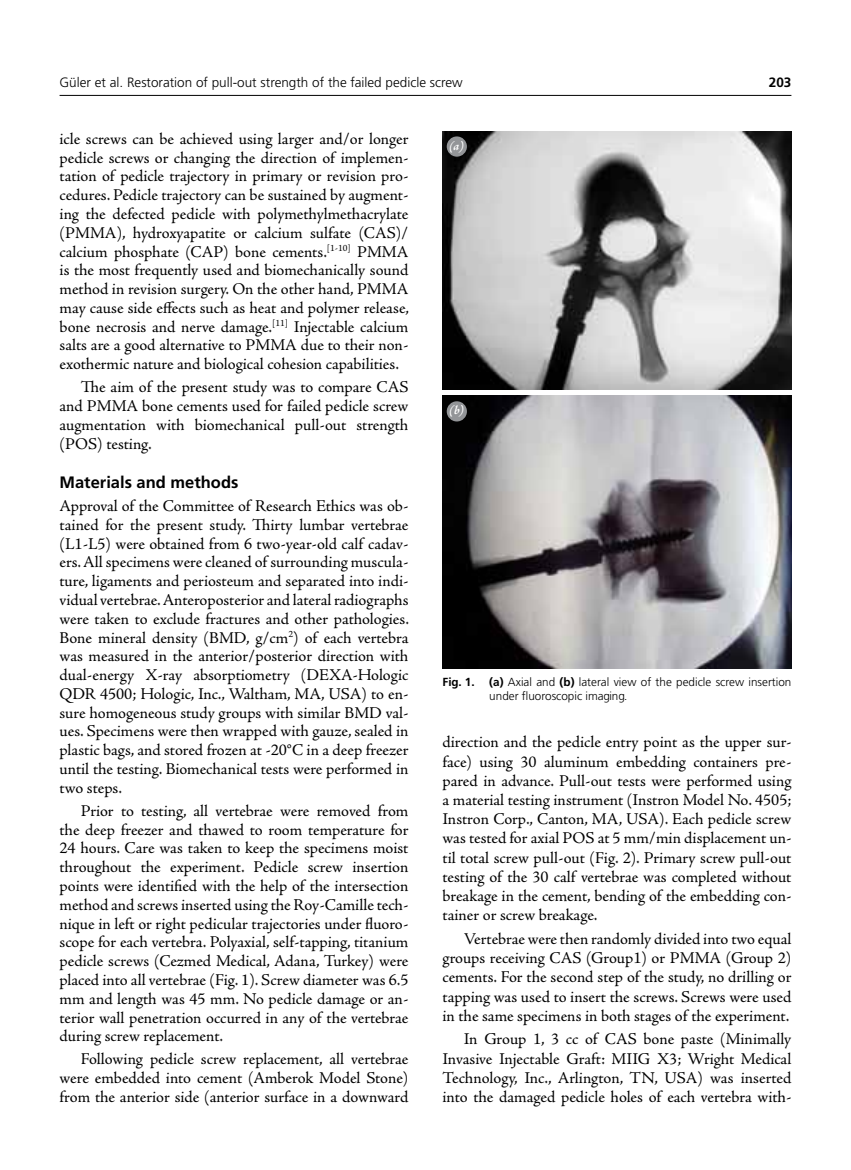
<style>
.page{position:relative;width:851px;height:1170px;background:#fff}
.page>*{position:absolute;margin:0;border:0;box-sizing:border-box;transform-origin:0 0}
.t1{font:16.5px/18.8px "Adobe Jenson Pro";letter-spacing:-.005em;color:#000;text-align:justify}
.t2{font:16.5px "Frutiger Bold Tr";color:#000}
.t3{font:13.5px "Frutiger Light Nr Tr";color:#000}
.t4{font:13.5px "Frutiger Bold Tr";color:#000}
.t5{font:italic 700 12.75px "Adobe Jenson Pro";color:#fff}
.t6{font:11.7px/14.1px "Frutiger Light Nr Tr";color:#000}
.t7{font:11.7px "Frutiger Bold Tr";color:#000}
.s1{font-family:"Frutiger Bold Tr"}
</style>
<div class="page">
<hr style="left:60px;top:95px;width:731px;height:1px;background:#000">
<img style="left:442px;top:132px;width:349px;height:258px">
<img style="left:442px;top:396px;width:349px;height:272px">
<div style="left:446px;top:136px;width:21px;height:21px;background:#939598;border-radius:50%"></div>
<div style="left:446px;top:401px;width:21px;height:20px;background:#939598;border-radius:50%"></div>
<p class="t3" style="left:60px;top:74px;width:404px">Güler et al. Restoration of pull-out strength of the failed pedicle screw</p>
<p class="t4" style="left:768px;top:74px;width:24px">203</p>
<p class="t1" style="left:60px;top:129px;width:351px">icle screws can be achieved using larger and/or longer pedicle screws or changing the direction of implemen&shy;tation of pedicle trajectory in primary or revision pro&shy;cedures. Pedicle trajectory can be sustained by augment&shy;ing the defected pedicle with polymethylmethacrylate (PMMA), hydroxyapatite or calcium sulfate (CAS)/ calcium phosphate (CAP) bone cements.<sup>[1-10]</sup> PMMA is the most frequently used and biomechanically sound method in revision surgery. On the other hand, PMMA may cause side effects such as heat and polymer release, bone necrosis and nerve damage.<sup>[11]</sup> Injectable calcium salts are a good alternative to PMMA due to their non&shy;exothermic nature and biological cohesion capabilities.</p>
<p class="t1" style="left:60px;top:378px;width:350px;text-indent:21px">The aim of the present study was to compare CAS and PMMA bone cements used for failed pedicle screw augmentation with biomechanical pull-out strength (POS) testing.</p>
<p class="t2" style="left:60px;top:472px;width:180px">Materials and methods</p>
<p class="t1" style="left:60px;top:496px;width:351px">Approval of the Committee of Research Ethics was ob&shy;tained for the present study. Thirty lumbar vertebrae (L1-L5) were obtained from 6 two-year-old calf cadav&shy;ers. All specimens were cleaned of surrounding muscula&shy;ture, ligaments and periosteum and separated into indi&shy;vidual vertebrae. Anteroposterior and lateral radiographs were taken to exclude fractures and other pathologies.<br>Bone mineral density (BMD, g/cm<sup>2</sup>) of each vertebra was measured in the anterior/posterior direction with dual-energy X-ray absorptiometry (DEXA-Hologic QDR 4500; Hologic, Inc., Waltham, MA, USA) to en&shy;sure homogeneous study groups with similar BMD val&shy;ues. Specimens were then wrapped with gauze, sealed in plastic bags, and stored frozen at -20°C in a deep freezer until the testing. Biomechanical tests were performed in two steps.</p>
<p class="t1" style="left:60px;top:801px;width:350px;text-indent:21px">Prior to testing, all vertebrae were removed from the deep freezer and thawed to room temperature for 24 hours. Care was taken to keep the specimens moist throughout the experiment. Pedicle screw insertion points were identified with the help of the intersection method and screws inserted using the Roy-Camille tech&shy;nique in left or right pedicular trajectories under fluoro&shy;scope for each vertebra. Polyaxial, self-tapping, titanium pedicle screws (Cezmed Medical, Adana, Turkey) were placed into all vertebrae (Fig. 1). Screw diameter was 6.5 mm and length was 45 mm. No pedicle damage or an&shy;terior wall penetration occurred in any of the vertebrae during screw replacement.</p>
<p class="t1" style="left:60px;top:1049px;width:350px;text-indent:21px">Following pedicle screw replacement, all vertebrae were embedded into cement (Amberok Model Stone) from the anterior side (anterior surface in a downward</p>
<p class="t5" style="left:449px;top:138px;width:18px">(a)</p>
<p class="t5" style="left:449px;top:403px;width:18px">(b)</p>
<p class="t7" style="left:442px;top:675px;width:34px">Fig. 1.</p>
<p class="t6" style="left:489px;top:674px;width:303px"><span class="s1">(a)</span> Axial and <span class="s1">(b)</span> lateral view of the pedicle screw insertion under fluoroscopic imaging.</p>
<p class="t1" style="left:442px;top:732px;width:350px;line-height:19.2px">direction and the pedicle entry point as the upper sur&shy;face) using 30 aluminum embedding containers pre&shy;pared in advance. Pull-out tests were performed using a material testing instrument (Instron Model No. 4505; Instron Corp., Canton, MA, USA). Each pedicle screw was tested for axial POS at 5 mm/min displacement un&shy;til total screw pull-out (Fig. 2). Primary screw pull-out testing of the 30 calf vertebrae was completed without breakage in the cement, bending of the embedding con&shy;tainer or screw breakage.</p>
<p class="t1" style="left:442px;top:929px;width:350px;line-height:19.2px;text-indent:21px">Vertebrae were then randomly divided into two equal groups receiving CAS (Group1) or PMMA (Group 2) cements. For the second step of the study, no drilling or tapping was used to insert the screws. Screws were used in the same specimens in both stages of the experiment.</p>
<p class="t1" style="left:442px;top:1029px;width:350px;line-height:19.2px;text-indent:21px">In Group 1, 3 cc of CAS bone paste (Minimally Invasive Injectable Graft: MIIG X3; Wright Medical Technology, Inc., Arlington, TN, USA) was inserted into the damaged pedicle holes of each vertebra with-</p>
</div>
